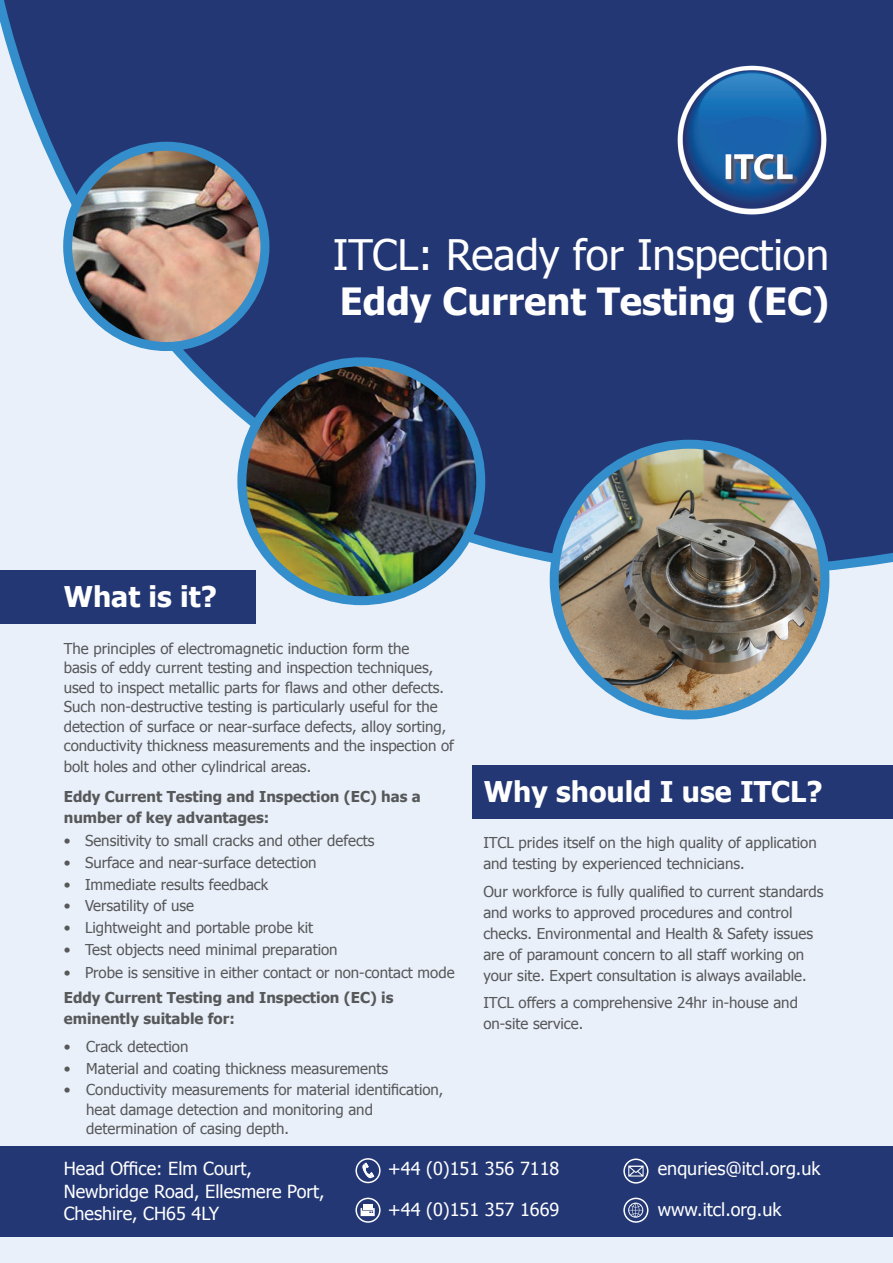
<style>
.page{position:relative;width:893px;height:1263px;background:#e9f0f9}
.page>*{position:absolute;margin:0;border:0;box-sizing:border-box;transform-origin:0 0}
.t1{font:42px "Tahoma";color:#fff}
.t2{font:700 37.5px "Tahoma";color:#fff}
.t3{font:700 28.5px "Tahoma";color:#fff}
.t4{font:18px "Tahoma";color:#fff}
.t5{font:15px/19.5px "Tahoma";color:#57585a}
.t6{font:700 15px/21px "Tahoma";color:#57585a}
</style>
<div class="page">
<div style="left:0;top:1147px;width:893px;height:90px;background:#233774"></div>
<svg style="left:623px;top:1158px;width:25px;height:25px"></svg>
<svg style="left:355px;top:1158px;width:26px;height:25px"></svg>
<svg style="left:623px;top:1197px;width:25px;height:26px"></svg>
<svg style="left:355px;top:1197px;width:26px;height:26px"></svg>
<svg style="left:0;top:0;width:893px;height:624px;fill:#233774"></svg>
<img style="left:554px;top:444px;width:271px;height:270px">
<div style="left:550px;top:440px;width:279px;height:279px;border:9px solid #338ecb;border-radius:50%"></div>
<img style="left:675px;top:63px;width:154px;height:154px">
<img style="left:242px;top:364px;width:239px;height:236px">
<div style="left:237px;top:357px;width:248px;height:248px;border:9px solid #338ecb;border-radius:50%"></div>
<img style="left:68px;top:146px;width:197px;height:199px">
<div style="left:63px;top:142px;width:206px;height:209px;border:9px solid #338ecb;border-radius:50%"></div>
<div style="left:0;top:570px;width:256px;height:53px;background:#233774"></div>
<div style="left:472px;top:765px;width:421px;height:54px;background:#233774"></div>
<p class="t3" style="left:64px;top:577px;width:155px">What is it?</p>
<p class="t1" style="left:333px;top:227px;width:498px">ITCL: Ready for Inspection</p>
<p class="t2" style="left:340px;top:275px;width:491px">Eddy Current Testing (EC)</p>
<p class="t5" style="left:64px;top:638px;width:392px">The principles of electromagnetic induction form the<br>basis of eddy current testing and inspection techniques, used to inspect metallic parts for flaws and other defects.<br>Such non-destructive testing is particularly useful for the detection of surface or near-surface defects, alloy sorting, conductivity thickness measurements and the inspection of</p>
<p class="t5" style="left:64px;top:756px;width:249px">bolt holes and other cylindrical areas.</p>
<p class="t6" style="left:64px;top:785px;width:359px">Eddy Current Testing and Inspection (EC) has a number of key advantages:</p>
<p class="t5" style="left:64px;top:830px;width:312px">• Sensitivity to small cracks and other defects</p>
<p class="t5" style="left:64px;top:852px;width:254px">• Surface and near-surface detection</p>
<p class="t5" style="left:64px;top:874px;width:206px">• Immediate results feedback</p>
<p class="t5" style="left:64px;top:895px;width:132px">• Versatility of use</p>
<p class="t5" style="left:64px;top:917px;width:251px">• Lightweight and portable probe kit</p>
<p class="t5" style="left:64px;top:939px;width:275px">• Test objects need minimal preparation</p>
<p class="t5" style="left:64px;top:962px;width:392px">• Probe is sensitive in either contact or non-contact mode</p>
<p class="t6" style="left:64px;top:986px;width:331px">Eddy Current Testing and Inspection (EC) is eminently suitable for:</p>
<p class="t5" style="left:64px;top:1036px;width:126px">• Crack detection</p>
<p class="t5" style="left:64px;top:1058px;width:326px">• Material and coating thickness measurements</p>
<p class="t5" style="left:86px;top:1079px;width:359px;text-indent:-22px">• Conductivity measurements for material identification, heat damage detection and monitoring and determination of casing depth.</p>
<p class="t3" style="left:484px;top:771px;width:340px">Why should I use ITCL?</p>
<p class="t5" style="left:483px;top:831px;width:335px;line-height:21px">ITCL prides itself on the high quality of application and testing by experienced technicians.</p>
<p class="t5" style="left:483px;top:880px;width:342px;line-height:21px">Our workforce is fully qualified to current standards and works to approved procedures and control checks. Environmental and Health &amp; Safety issues are of paramount concern to all staff working on your site. Expert consultation is always available.</p>
<p class="t5" style="left:483px;top:991px;width:316px;line-height:21px">ITCL offers a comprehensive 24hr in-house and on-site service.</p>
<p class="t4" style="left:64px;top:1157px;width:190px">Head Office: Elm Court,</p>
<p class="t4" style="left:388px;top:1157px;width:173px">+44 (0)151 356 7118</p>
<p class="t4" style="left:658px;top:1157px;width:164px">enquries@itcl.org.uk</p>
<p class="t4" style="left:64px;top:1179px;width:262px">Newbridge Road, Ellesmere Port,</p>
<p class="t4" style="left:64px;top:1202px;width:157px">Cheshire, CH65 4LY</p>
<p class="t4" style="left:388px;top:1197px;width:173px">+44 (0)151 357 1669</p>
<p class="t4" style="left:658px;top:1197px;width:125px">www.itcl.org.uk</p>
</div>
